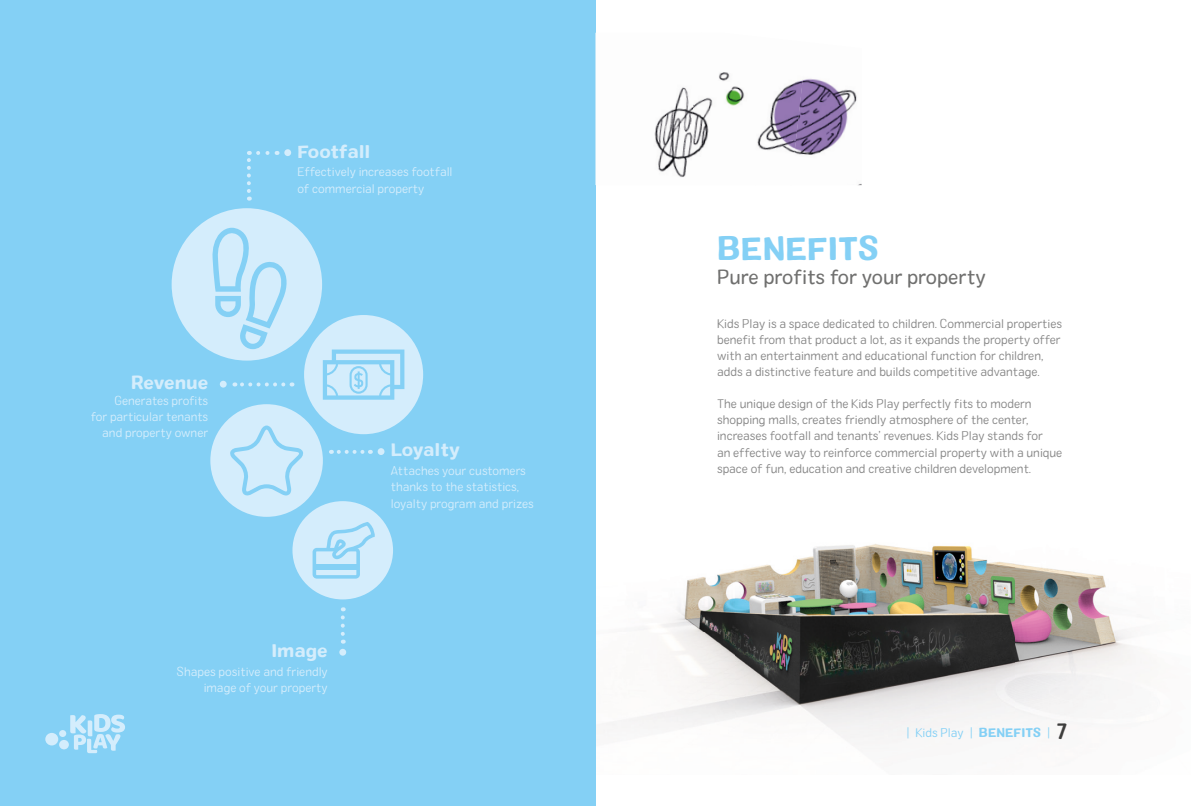
<style>
.page{position:relative;width:1191px;height:806px;background:#fff}
.page>*{position:absolute;margin:0;border:0;box-sizing:border-box;transform-origin:0 0}
.t1{font:32.1px "Colby St Bld";color:#84d0f5}
.t2{font:20px "Colby St Reg";color:#70706f}
.t3{font:18px "Colby St Bld";color:#d4edfc}
.t4{font:12.4px/16.1px "Colby St Lt";color:#878787}
.t5{font:12.4px/16.1px "Colby St Lt";color:#d4edfc}
.t6{font:12.4px "Colby St Lt";color:#84d0f5}
.s1{font-family:"Colby St Bld"}
.s2{font-family:"Colby St Med";font-size:22.2px;color:#3d3d3c}
</style>
<div class="page">
<img style="left:595px;top:490px;width:537px;height:284px">
<div style="left:0;top:0;width:595px;height:805px;background:#84d0f5"></div>
<div style="left:210px;top:404px;width:113px;height:112px;background:#d4edfc;border-radius:50%"></div>
<svg style="left:230px;top:425px;width:73px;height:70px"></svg>
<img style="left:595px;top:33px;width:96px;height:85px">
<img style="left:691px;top:72px;width:100px;height:65px">
<img style="left:791px;top:78px;width:70px;height:107px">
<img style="left:595px;top:118px;width:166px;height:67px">
<img style="left:755px;top:137px;width:41px;height:48px">
<div style="left:172px;top:208px;width:150px;height:152px;background:#d4edfc;border-radius:50%"></div>
<svg style="left:212px;top:227px;width:76px;height:122px"></svg>
<div style="left:292px;top:501px;width:101px;height:98px;background:#d4edfc;border-radius:50%"></div>
<svg style="left:312px;top:522px;width:63px;height:56px"></svg>
<div style="left:284px;top:149px;width:7px;height:7px;background:#d4edfc;border-radius:50%"></div>
<svg style="left:378px;top:448px;width:6px;height:6px"></svg>
<div style="left:220px;top:380px;width:7px;height:7px;background:#d4edfc;border-radius:50%"></div>
<div style="left:339px;top:648px;width:7px;height:7px;background:#d4edfc;border-radius:50%"></div>
<svg style="left:247px;top:151px;width:4px;height:49px"></svg>
<svg style="left:258px;top:151px;width:19px;height:4px"></svg>
<svg style="left:339px;top:450px;width:32px;height:3px"></svg>
<svg style="left:234px;top:382px;width:49px;height:4px"></svg>
<svg style="left:341px;top:617px;width:4px;height:26px"></svg>
<div style="left:304px;top:315px;width:119px;height:119px;background:#d4edfc;border-radius:50%"></div>
<svg style="left:323px;top:349px;width:81px;height:50px"></svg>
<div style="left:45px;top:732px;width:13px;height:13px;background:#d4edfc;border-radius:50%"></div>
<div style="left:59px;top:729px;width:7px;height:7px;background:#d4edfc;border-radius:50%"></div>
<svg style="left:59px;top:739px;width:10px;height:10px"></svg>
<svg style="left:63px;top:714px;width:62px;height:38px"></svg>
<h3 class="t3" style="left:131px;top:370px;width:79px">Revenue</h3>
<p class="t5" style="left:91px;top:392px;width:119px;text-align:right">Generates profits<br>for particular tenants and property owner</p>
<h3 class="t3" style="left:297px;top:139px;width:74px">Footfall</h3>
<p class="t5" style="left:297px;top:164px;width:157px">Effectively increases footfall of commercial property</p>
<h3 class="t3" style="left:391px;top:438px;width:70px">Loyalty</h3>
<p class="t5" style="left:391px;top:462px;width:144px">Attaches your customers thanks to the statistics, loyalty program and prizes</p>
<h3 class="t3" style="left:271px;top:638px;width:58px">Image</h3>
<p class="t5" style="left:177px;top:663px;width:153px;text-align:right">Shapes positive and friendly image of your property</p>
<h1 class="t1" style="left:717px;top:227px;width:164px">BENEFITS</h1>
<h2 class="t2" style="left:717px;top:264px;width:270px">Pure profits for your property</h2>
<p class="t4" style="left:717px;top:315px;width:346px">Kids Play is a space dedicated to children. Commercial properties benefit from that product a lot, as it expands the property offer with an entertainment and educational function for children, adds a distinctive feature and builds competitive advantage.</p>
<p class="t4" style="left:717px;top:395px;width:347px">The unique design of the Kids Play perfectly fits to modern shopping malls, creates friendly atmosphere of the center, increases footfall and tenants’ revenues. Kids Play stands for<br>an effective way to reinforce commercial property with a unique space of fun, education and creative children development.</p>
<p class="t6" style="left:906px;top:724px;width:163px">| Kids Play | <span class="s1">BENEFITS</span> | <span class="s2">7</span></p>
</div>
